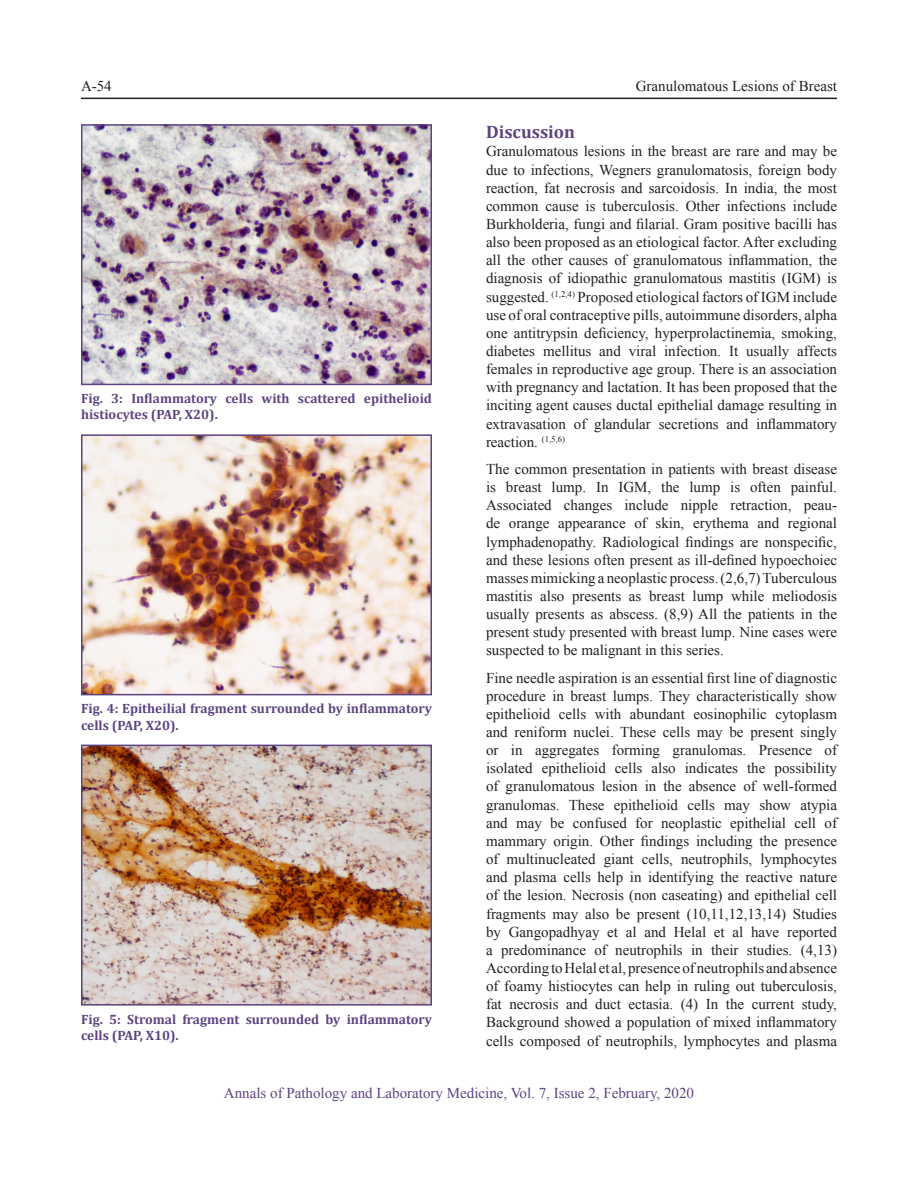
<style>
.page{position:relative;width:918px;height:1188px;background:#fff}
.page>*{position:absolute;margin:0;border:0;box-sizing:border-box;transform-origin:0 0}
.t1{font:700 18px "Cambria";color:#5d4481}
.t2{font:15px/18.1px "Times New Roman";color:#231f20;text-align:justify}
.t3{font:15px "Times New Roman";color:#5d4481}
.t4{font:700 13.5px/16.2px "Cambria";color:#5d4481}
</style>
<div class="page">
<hr style="left:81px;top:98px;width:756px;height:1px;background:#231f20">
<img style="left:84px;top:127px;width:345px;height:255px">
<div style="left:81px;top:124px;width:351px;height:261px;border:2px solid #5d4481"></div>
<img style="left:84px;top:437px;width:345px;height:255px">
<div style="left:81px;top:434px;width:351px;height:261px;border:2px solid #5d4481"></div>
<img style="left:84px;top:748px;width:345px;height:255px">
<div style="left:81px;top:745px;width:351px;height:261px;border:2px solid #5d4481"></div>
<p class="t2" style="left:81px;top:77px;width:32px">A-54</p>
<p class="t2" style="left:636px;top:77px;width:203px">Granulomatous Lesions of Breast</p>
<p class="t4" style="left:81px;top:390px;width:352px">Fig. 3: Inflammatory cells with scattered epithelioid histiocytes (PAP, X20).</p>
<p class="t4" style="left:81px;top:700px;width:352px">Fig. 4: Epitheilial fragment surrounded by inflammatory cells (PAP, X20).</p>
<p class="t4" style="left:81px;top:1010px;width:352px">Fig. 5: Stromal fragment surrounded by inflammatory cells (PAP, X10).</p>
<p class="t1" style="left:486px;top:119px;width:91px">Discussion</p>
<p class="t2" style="left:486px;top:142px;width:353px">Granulomatous lesions in the breast are rare and may be due to infections, Wegners granulomatosis, foreign body reaction, fat necrosis and sarcoidosis. In india, the most common cause is tuberculosis. Other infections include Burkholderia, fungi and filarial. Gram positive bacilli has also been proposed as an etiological factor. After excluding all the other causes of granulomatous inflammation, the diagnosis of idiopathic granulomatous mastitis (IGM) is suggested. <sup>(1,2,4)</sup> Proposed etiological factors of IGM include use of oral contraceptive pills, autoimmune disorders, alpha one antitrypsin deficiency, hyperprolactinemia, smoking, diabetes mellitus and viral infection. It usually affects females in reproductive age group. There is an association with pregnancy and lactation. It has been proposed that the inciting agent causes ductal epithelial damage resulting in extravasation of glandular secretions and inflammatory reaction. <sup>(1,5,6)</sup></p>
<p class="t2" style="left:486px;top:460px;width:353px">The common presentation in patients with breast disease is breast lump. In IGM, the lump is often painful.<br>Associated changes include nipple retraction, peau&shy;de orange appearance of skin, erythema and regional lymphadenopathy. Radiological findings are nonspecific, and these lesions often present as ill-defined hypoechoiec masses mimicking a neoplastic process. (2,6,7) Tuberculous mastitis also presents as breast lump while meliodosis usually presents as abscess. (8,9) All the patients in the present study presented with breast lump. Nine cases were suspected to be malignant in this series.</p>
<p class="t2" style="left:486px;top:668px;width:353px">Fine needle aspiration is an essential first line of diagnostic procedure in breast lumps. They characteristically show epithelioid cells with abundant eosinophilic cytoplasm and reniform nuclei. These cells may be present singly or in aggregates forming granulomas. Presence of isolated epithelioid cells also indicates the possibility of granulomatous lesion in the absence of well-formed granulomas. These epithelioid cells may show atypia and may be confused for neoplastic epithelial cell of mammary origin. Other findings including the presence of multinucleated giant cells, neutrophils, lymphocytes and plasma cells help in identifying the reactive nature of the lesion. Necrosis (non caseating) and epithelial cell fragments may also be present (10,11,12,13,14) Studies by Gangopadhyay et al and Helal et al have reported a predominance of neutrophils in their studies. (4,13)<br>According to Helal et al, presence of neutrophils and absence of foamy histiocytes can help in ruling out tuberculosis, fat necrosis and duct ectasia. (4) In the current study, Background showed a population of mixed inflammatory cells composed of neutrophils, lymphocytes and plasma</p>
<p class="t3" style="left:224px;top:1083px;width:472px">Annals of Pathology and Laboratory Medicine, Vol. 7, Issue 2, February, 2020</p>
</div>
